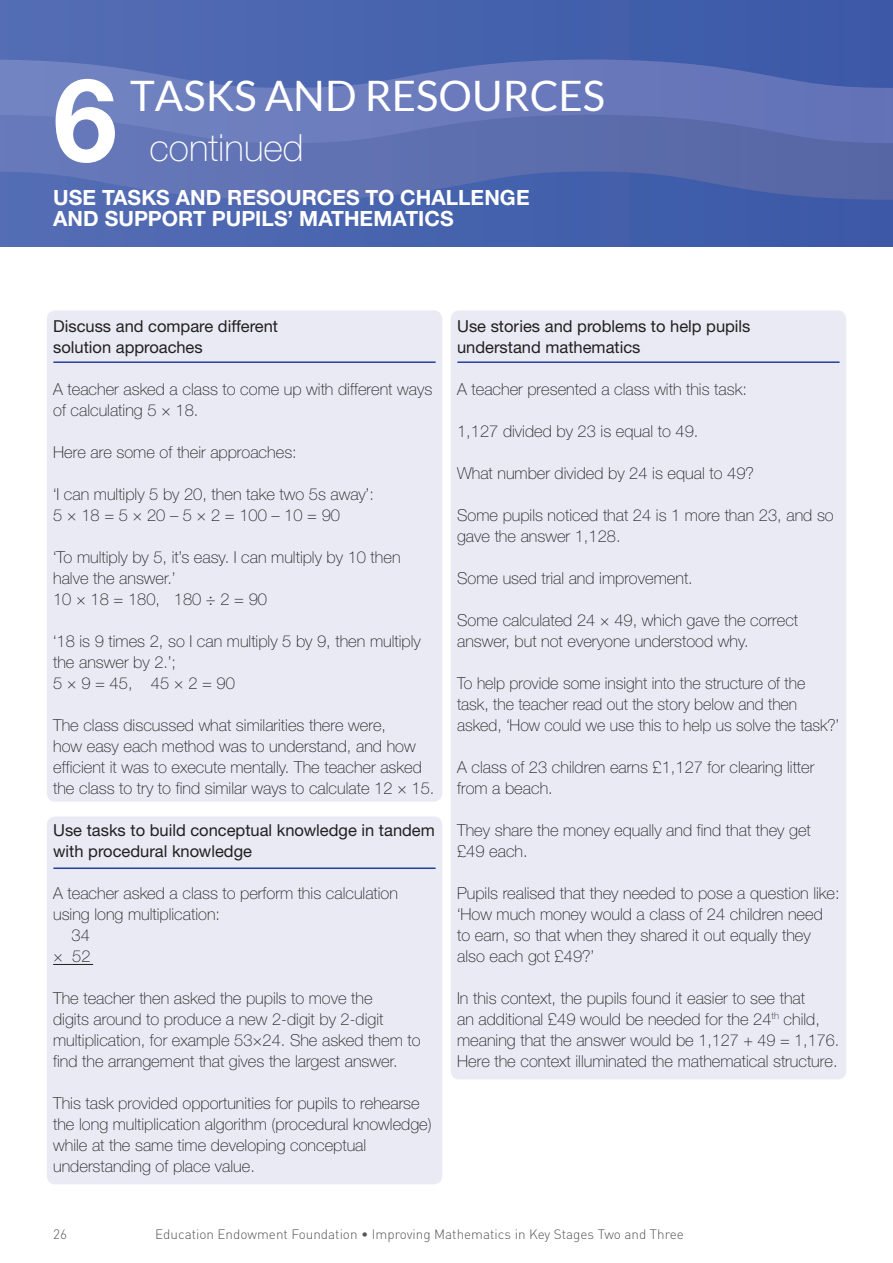
<style>
.page{position:relative;width:893px;height:1263px;background:#fff}
.page>*{position:absolute;margin:0;border:0;box-sizing:border-box;transform-origin:0 0}
.t1{font:700 115.5px "Helvetica Neue CE";color:#fff}
.t2{font:42px "Lato";color:#fff}
.t3{font:100 37.5px "Helvetica Neue CE";color:#fff}
.t4{font:700 21px/21px "Helvetica Neue CE";color:#fff}
.t5{font:100 16.5px/21px "Helvetica Neue CE";color:#231f20}
.t6{font:16.5px/21px "Helvetica Neue CE";color:#231f20}
.t7{font:300 13.5px "DIN Pro";color:#57585a}
</style>
<div class="page">
<div style="left:0;top:0;width:893px;height:247px;background:linear-gradient(to right,#546db5,#3958a6)"></div>
<div style="left:47px;top:816px;width:395px;height:368px;background:#e9eaf4;border-radius:9px"></div>
<div style="left:451px;top:310px;width:395px;height:769px;background:#e9eaf4;border-radius:9px"></div>
<div style="left:47px;top:310px;width:395px;height:491px;background:#e9eaf4;border-radius:9px"></div>
<hr style="left:54px;top:361px;width:381px;height:2px;background:#254098">
<hr style="left:458px;top:361px;width:381px;height:2px;background:#254098">
<hr style="left:54px;top:867px;width:381px;height:2px;background:#254098">
<svg style="left:0;top:60px;width:893px;height:55px;background:#6275b8"></svg>
<svg style="left:0;top:115px;width:893px;height:85px;background:#5c6fb0"></svg>
<hr style="left:53px;top:964px;width:40px;height:1px;background:#231f20">
<h1 class="t1" style="left:53px;top:49px;width:66px">6</h1>
<h2 class="t2" style="left:130px;top:73px;width:476px">TASKS AND RESOURCES</h2>
<h3 class="t3" style="left:149px;top:126px;width:156px">continued</h3>
<p class="t4" style="left:53px;top:187px;width:478px">USE TASKS AND RESOURCES TO CHALLENGE<br>AND SUPPORT PUPILS’ MATHEMATICS</p>
<p class="t6" style="left:53px;top:316px;width:226px">Discuss and compare different solution approaches</p>
<p class="t5" style="left:53px;top:379px;width:381px">A teacher asked a class to come up with different ways of calculating 5 × 18.</p>
<p class="t5" style="left:53px;top:442px;width:245px">Here are some of their approaches:</p>
<p class="t5" style="left:53px;top:484px;width:322px">‘I can multiply 5 by 20, then take two 5s away’:<br>5 × 18 = 5 × 20 – 5 × 2 = 100 – 10 = 90</p>
<p class="t5" style="left:53px;top:547px;width:349px">‘To multiply by 5, it’s easy. I can multiply by 10 then halve the answer.’<br>10 × 18 = 180, 180 ÷ 2 = 90</p>
<p class="t5" style="left:53px;top:631px;width:369px">‘18 is 9 times 2, so I can multiply 5 by 9, then multiply the answer by 2.’;<br>5 × 9 = 45, 45 × 2 = 90</p>
<p class="t5" style="left:53px;top:715px;width:383px">The class discussed what similarities there were,<br>how easy each method was to understand, and how efficient it was to execute mentally. The teacher asked the class to try to find similar ways to calculate 12 × 15.</p>
<p class="t6" style="left:53px;top:820px;width:383px">Use tasks to build conceptual knowledge in tandem with procedural knowledge</p>
<p class="t5" style="left:53px;top:883px;width:346px">A teacher asked a class to perform this calculation</p>
<p class="t5" style="left:53px;top:904px;width:169px">using long multiplication:</p>
<p class="t5" style="left:71px;top:925px;width:20px">34</p>
<p class="t5" style="left:53px;top:946px;width:39px">× 52</p>
<p class="t5" style="left:53px;top:988px;width:369px">The teacher then asked the pupils to move the<br>digits around to produce a new 2-digit by 2-digit multiplication, for example 53×24. She asked them to find the arrangement that gives the largest answer.</p>
<p class="t5" style="left:53px;top:1093px;width:380px">This task provided opportunities for pupils to rehearse the long multiplication algorithm (procedural knowledge) while at the same time developing conceptual understanding of place value.</p>
<p class="t6" style="left:457px;top:316px;width:295px">Use stories and problems to help pupils understand mathematics</p>
<p class="t5" style="left:457px;top:379px;width:291px">A teacher presented a class with this task:</p>
<p class="t5" style="left:457px;top:421px;width:243px">1,127 divided by 23 is equal to 49.</p>
<p class="t5" style="left:457px;top:463px;width:298px">What number divided by 24 is equal to 49?</p>
<p class="t5" style="left:457px;top:505px;width:378px">Some pupils noticed that 24 is 1 more than 23, and so gave the answer 1,128.</p>
<p class="t5" style="left:457px;top:568px;width:237px">Some used trial and improvement.</p>
<p class="t5" style="left:457px;top:610px;width:343px">Some calculated 24 × 49, which gave the correct answer, but not everyone understood why.</p>
<p class="t5" style="left:457px;top:673px;width:384px">To help provide some insight into the structure of the task, the teacher read out the story below and then asked, ‘How could we use this to help us solve the task?’</p>
<p class="t5" style="left:457px;top:757px;width:359px">A class of 23 children earns £1,127 for clearing litter from a beach.</p>
<p class="t5" style="left:457px;top:820px;width:355px">They share the money equally and find that they get £49 each.</p>
<p class="t5" style="left:457px;top:883px;width:384px">Pupils realised that they needed to pose a question like: ‘How much money would a class of 24 children need to earn, so that when they shared it out equally they also each got £49?’</p>
<p class="t5" style="left:457px;top:988px;width:384px">In this context, the pupils found it easier to see that<br>an additional £49 would be needed for the 24<sup>th</sup> child, meaning that the answer would be 1,127 + 49 = 1,176.<br>Here the context illuminated the mathematical structure.</p>
<p class="t7" style="left:53px;top:1225px;width:15px">26</p>
<p class="t7" style="left:155px;top:1225px;width:530px">Education Endowment Foundation • Improving Mathematics in Key Stages Two and Three</p>
</div>
